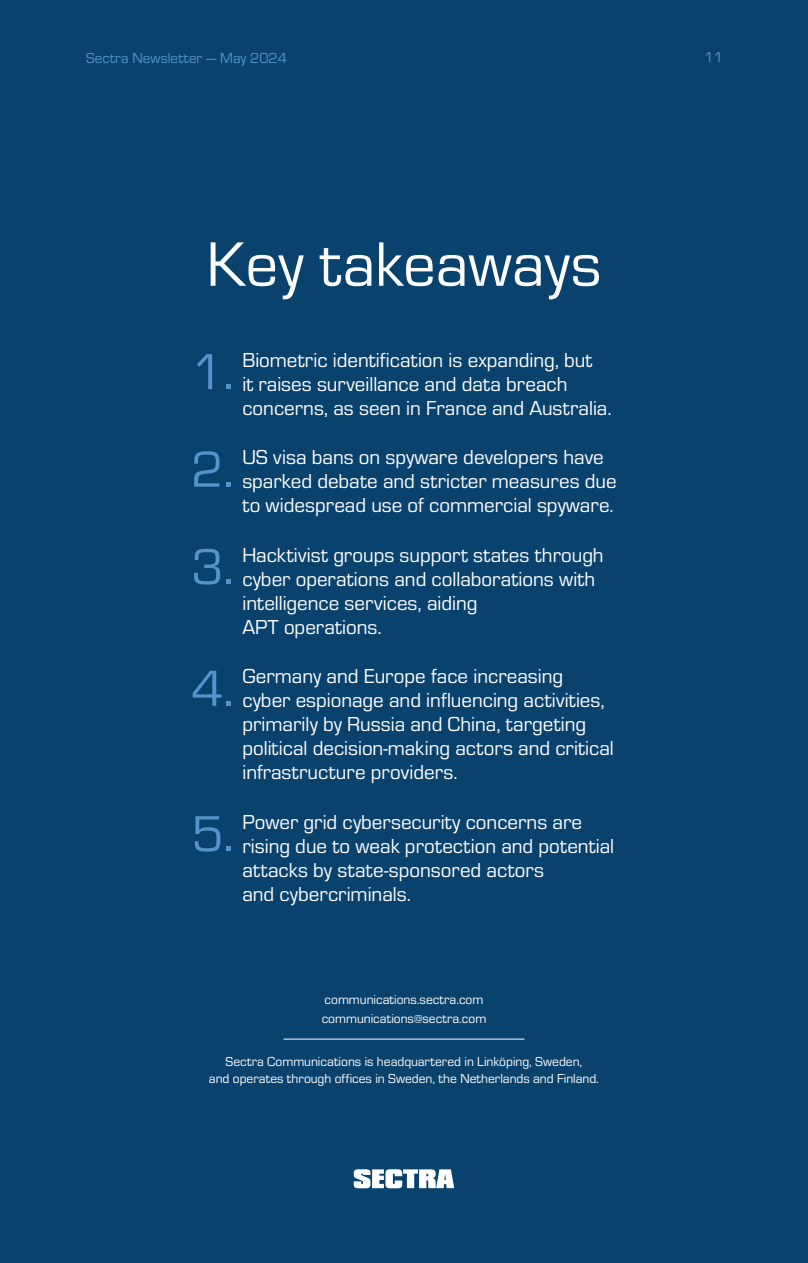
<style>
.page{position:relative;width:808px;height:1263px;background:#0a426e}
.page>*{position:absolute;margin:0;border:0;box-sizing:border-box;transform-origin:0 0}
.t1{font:65.1px "Eurostile";color:#fff}
.t2{font:52.5px "Eurostile";color:#5693cb}
.t3{font:21px/24px "Eurostile";color:#fff}
.t4{font:15px "Eurostile";color:#5693cb}
.t5{font:13.5px/16.5px "Eurostile";color:#fff;text-align:center}
</style>
<div class="page">
<hr style="left:283px;top:1039px;width:241px;height:1px;background:#fff">
<svg style="left:354px;top:1169px;width:100px;height:19px"></svg>
<p class="t4" style="left:86px;top:48px;width:202px">Sectra Newsletter — May 2024</p>
<p class="t4" style="left:704px;top:47px;width:20px">11</p>
<h1 class="t1" style="left:207px;top:220px;width:396px">Key takeaways</h1>
<h2 class="t2" style="left:191px;top:336px;width:44px">1.</h2>
<p class="t3" style="left:242px;top:347px;width:371px">Biometric identification is expanding, but<br>it raises surveillance and data breach concerns, as seen in France and Australia.</p>
<h2 class="t2" style="left:191px;top:434px;width:44px">2.</h2>
<p class="t3" style="left:242px;top:444px;width:376px">US visa bans on spyware developers have sparked debate and stricter measures due to widespread use of commercial spyware.</p>
<h2 class="t2" style="left:191px;top:531px;width:44px">3.</h2>
<p class="t3" style="left:242px;top:542px;width:363px">Hacktivist groups support states through cyber operations and collaborations with intelligence services, aiding<br>APT operations.</p>
<h2 class="t2" style="left:191px;top:653px;width:44px">4.</h2>
<p class="t3" style="left:242px;top:663px;width:373px">Germany and Europe face increasing cyber espionage and influencing activities, primarily by Russia and China, targeting political decision-making actors and critical infrastructure providers.</p>
<h2 class="t2" style="left:191px;top:798px;width:44px">5.</h2>
<p class="t3" style="left:242px;top:809px;width:373px">Power grid cybersecurity concerns are rising due to weak protection and potential attacks by state-sponsored actors<br>and cybercriminals.</p>
<p class="t5" style="left:322px;top:990px;width:166px;line-height:18.6px;text-align:left">communications.sectra.com communications@sectra.com</p>
<p class="t5" style="left:209px;top:1053px;width:391px">Sectra Communications is headquartered in Linköping, Sweden,<br>and operates through offices in Sweden, the Netherlands and Finland.</p>
</div>
